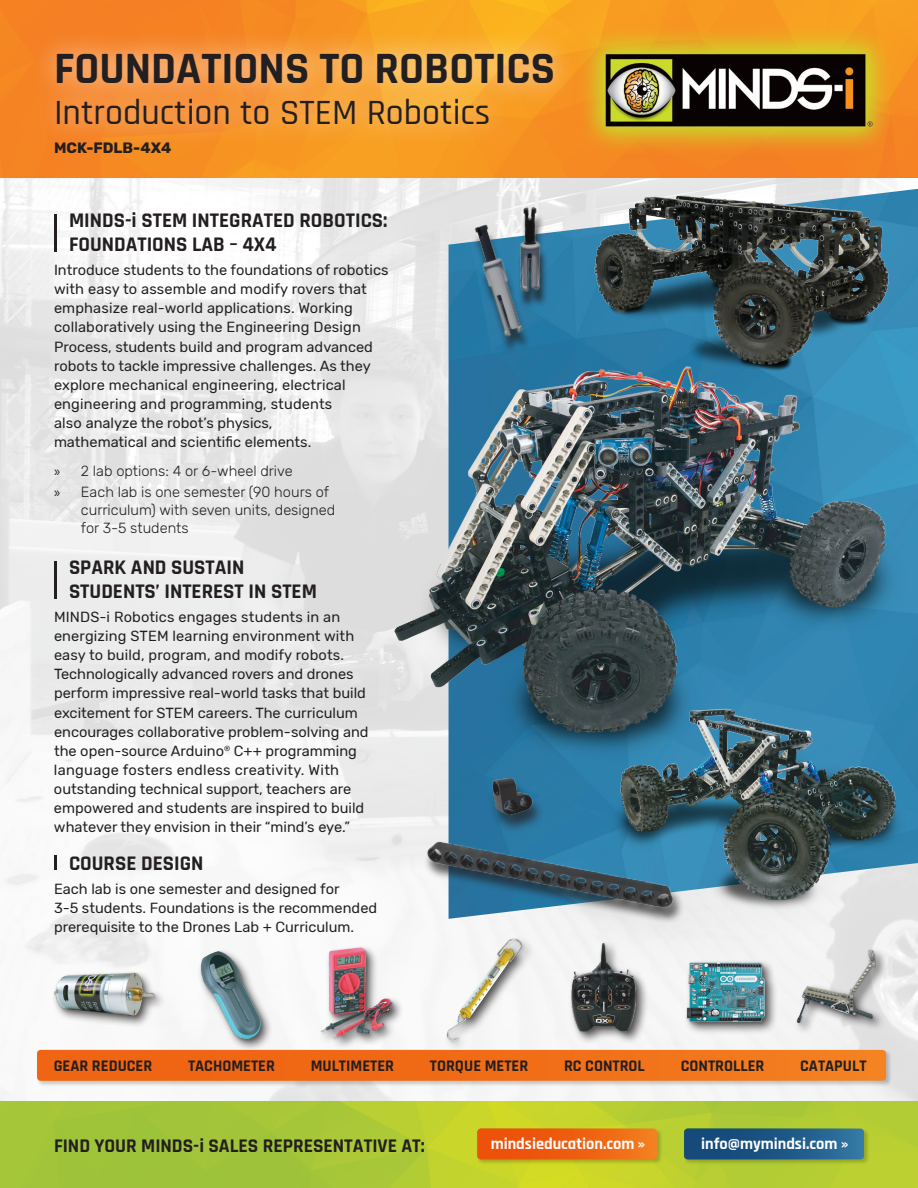
<style>
.page{position:relative;width:918px;height:1188px;background:#fff}
.page>*{position:absolute;margin:0;border:0;box-sizing:border-box;transform-origin:0 0}
.t1{font:700 45.3px "Rajdhani";color:#231f20}
.t2{font:500 35.85px "Rajdhani";color:#231f20}
.t3{font:700 21px/24px "Rajdhani";color:#231f20}
.t4{font:700 19.5px "Rajdhani";color:#231f20}
.t5{font:700 16.35px "Rajdhani";color:#231f20}
.t6{font:700 16.35px "Rajdhani";color:#fff}
.t7{font:700 15px "Rubik";color:#231f20}
.t8{font:14.7px/19.2px "Rubik";color:#231f20}
.t9{font:300 14.7px/21.5px "Rubik";color:#231f20}
.s1{font-family:"Myriad Pro";font-weight:400}
</style>
<div class="page">
<img style="left:0;top:177px;width:918px;height:925px">
<img style="left:0;top:0;width:548px;height:177px">
<div style="left:36px;top:1049px;width:856px;height:38px;background:#231f20;opacity:.3"></div>
<div style="left:37px;top:1050px;width:849px;height:31px;background:linear-gradient(to right,#ef5f10,#f37d1f);border-radius:4px"></div>
<img style="left:0;top:1102px;width:918px;height:86px">
<img style="left:449px;top:189px;width:469px;height:730px">
<img style="left:548px;top:0;width:370px;height:179px">
<div style="left:32px;top:28px;width:545px;height:120px;background:#fff;opacity:.75"></div>
<img style="left:334px;top:308px;width:584px;height:468px">
<img style="left:585px;top:153px;width:308px;height:231px">
<div style="left:477px;top:1128px;width:186px;height:38px;background:#231f20;opacity:.3"></div>
<div style="left:477px;top:1129px;width:180px;height:30px;background:linear-gradient(to right,#eb4805,#f3781d);border-radius:4px"></div>
<div style="left:683px;top:1128px;width:187px;height:38px;background:#231f20;opacity:.3"></div>
<div style="left:684px;top:1129px;width:180px;height:30px;background:linear-gradient(to right,#0e4173,#30719e);border-radius:4px"></div>
<img style="left:603px;top:690px;width:308px;height:231px">
<div style="left:51px;top:936px;width:837px;height:117px;background:#231f20;opacity:.7"></div>
<img style="left:54px;top:922px;width:821px;height:130px">
<hr style="left:54px;top:214px;width:2px;height:38px;background:#231f20">
<hr style="left:54px;top:561px;width:2px;height:37px;background:#231f20">
<svg style="left:54px;top:856px;width:2px;height:14px"></svg>
<img style="left:443px;top:200px;width:107px;height:165px">
<img style="left:496px;top:187px;width:65px;height:122px">
<img style="left:416px;top:834px;width:271px;height:92px">
<div style="left:487px;top:779px;width:58px;height:54px;background:#231f20;opacity:.75"></div>
<img style="left:490px;top:774px;width:46px;height:44px">
<h1 class="t1" style="left:54px;top:41px;width:503px">FOUNDATIONS TO ROBOTICS</h1>
<h2 class="t2" style="left:54px;top:91px;width:438px">Introduction to STEM Robotics</h2>
<p class="t7" style="left:54px;top:139px;width:119px">MCK-FDLB-4X4</p>
<h3 class="t3" style="left:69px;top:209px;width:320px">MINDS-i STEM INTEGRATED ROBOTICS:<br>FOUNDATIONS LAB – 4X4</h3>
<p class="t8" style="left:54px;top:261px;width:336px">Introduce students to the foundations of robotics with easy to assemble and modify rovers that emphasize real-world applications. Working collaboratively using the Engineering Design Process, students build and program advanced robots to tackle impressive challenges. As they explore mechanical engineering, electrical engineering and programming, students<br>also analyze the robot’s physics,<br>mathematical and scientific elements.</p>
<p class="t9" style="left:54px;top:460px;width:277px"><span class="s1">»</span> 2 lab options: 4 or 6-wheel drive<br><span class="s1">»</span> Each lab is one semester (90 hours of</p>
<p class="t9" style="left:81px;top:502px;width:256px;line-height:18px">curriculum) with seven units, designed for 3-5 students</p>
<h3 class="t3" style="left:69px;top:556px;width:249px">SPARK AND SUSTAIN<br>STUDENTS’ INTEREST IN STEM</h3>
<p class="t8" style="left:54px;top:608px;width:316px">MINDS-i Robotics engages students in an energizing STEM learning environment with easy to build, program, and modify robots.<br>Technologically advanced rovers and drones perform impressive real-world tasks that build excitement for STEM careers. The curriculum encourages collaborative problem-solving and the open-source Arduino<sup>®</sup> C++ programming language fosters endless creativity. With outstanding technical support, teachers are empowered and students are inspired to build whatever they envision in their “mind’s eye.”</p>
<h3 class="t3" style="left:69px;top:852px;width:136px">COURSE DESIGN</h3>
<p class="t8" style="left:54px;top:879px;width:325px">Each lab is one semester and designed for<br>3-5 students. Foundations is the recommended prerequisite to the Drones Lab + Curriculum.</p>
<p class="t5" style="left:54px;top:1055px;width:100px">GEAR REDUCER</p>
<p class="t5" style="left:188px;top:1055px;width:88px">TACHOMETER</p>
<p class="t5" style="left:311px;top:1055px;width:85px">MULTIMETER</p>
<p class="t5" style="left:430px;top:1055px;width:100px">TORQUE METER</p>
<p class="t5" style="left:564px;top:1055px;width:82px">RC CONTROL</p>
<p class="t5" style="left:681px;top:1055px;width:85px">CONTROLLER</p>
<p class="t5" style="left:800px;top:1055px;width:68px">CATAPULT</p>
<h3 class="t4" style="left:54px;top:1134px;width:372px">FIND YOUR MINDS-i SALES REPRESENTATIVE AT:</h3>
<p class="t6" style="left:491px;top:1134px;width:156px">mindsieducation.com »</p>
<p class="t6" style="left:701px;top:1134px;width:149px">info@mymindsi.com »</p>
</div>
